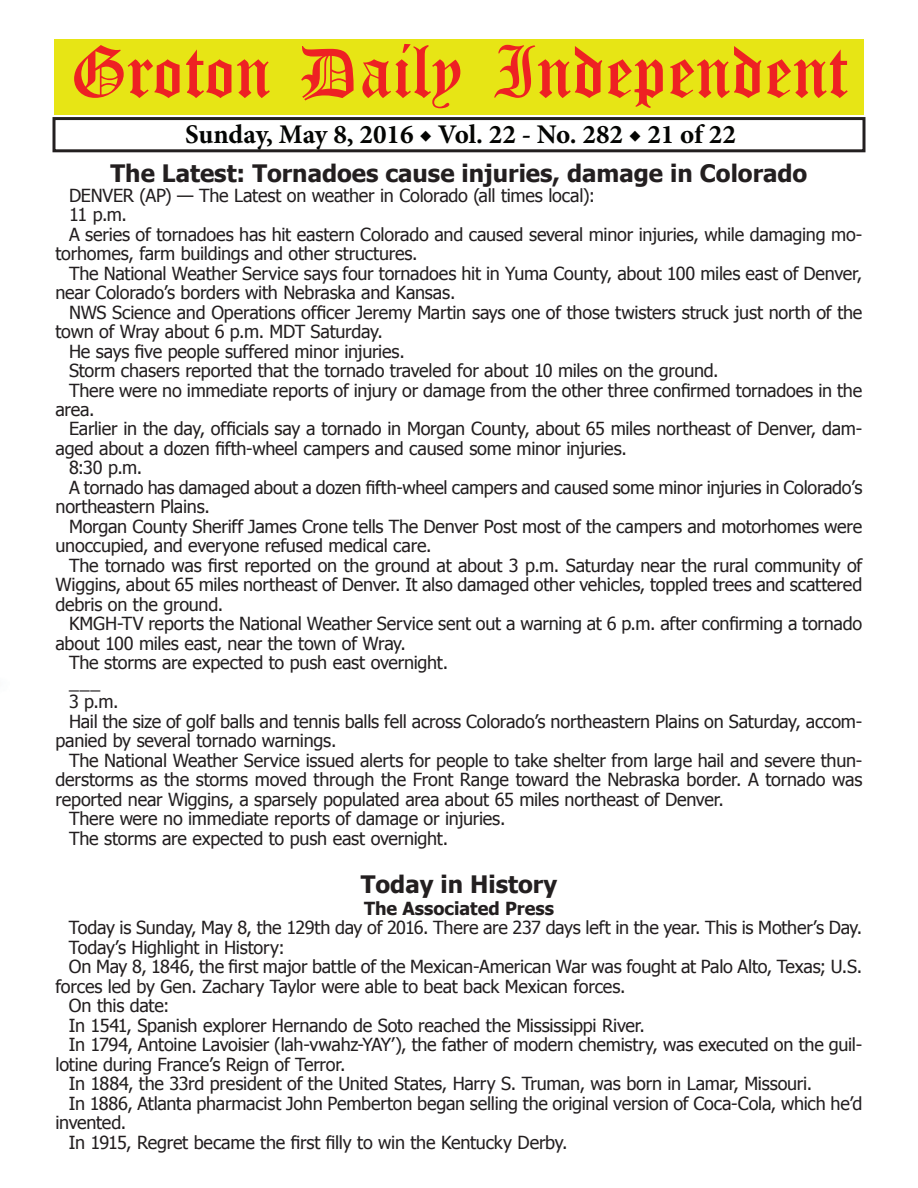
<style>
.page{position:relative;width:918px;height:1188px;background:#fff}
.page>*{position:absolute;margin:0;border:0;box-sizing:border-box;transform-origin:0 0}
.t1{font:54px "Old English Five";color:#ee2123}
.t2{font:700 27px "Minion Pro";color:#040503}
.t3{font:700 24px "Tahoma";color:#231f20}
.t4{font:18px "Tahoma";letter-spacing:-.01em;color:#231f20}
.t5{font:700 18px "Tahoma";color:#231f20}
</style>
<div class="page">
<div style="left:52px;top:117px;width:814px;height:35px;border:3px solid #231f20"></div>
<div style="left:54px;top:40px;width:810px;height:75px;background:#e7e515"></div>
<h1 class="t1" style="left:70px;top:47px;width:779px">Groton Daily Independent</h1>
<h2 class="t2" style="left:185px;top:116px;width:552px">Sunday, May 8, 2016 ◆ Vol. 22 - No. 282 ◆ 21 of 22</h2>
<h3 class="t3" style="left:111px;top:157px;width:698px">The Latest: Tornadoes cause injuries, damage in Colorado</h3>
<p class="t4" style="left:69px;top:183px;width:528px">DENVER (AP) — The Latest on weather in Colorado (all times local):</p>
<p class="t4" style="left:69px;top:202px;width:60px">11 p.m.</p>
<p class="t4" style="left:69px;top:222px;width:795px">A series of tornadoes has hit eastern Colorado and caused several minor injuries, while damaging mo-</p>
<p class="t4" style="left:56px;top:241px;width:364px">torhomes, farm buildings and other structures.</p>
<p class="t4" style="left:69px;top:261px;width:795px">The National Weather Service says four tornadoes hit in Yuma County, about 100 miles east of Denver,</p>
<p class="t4" style="left:56px;top:280px;width:401px">near Colorado’s borders with Nebraska and Kansas.</p>
<p class="t4" style="left:69px;top:300px;width:795px">NWS Science and Operations officer Jeremy Martin says one of those twisters struck just north of the</p>
<p class="t4" style="left:56px;top:319px;width:329px">town of Wray about 6 p.m. MDT Saturday.</p>
<p class="t4" style="left:69px;top:339px;width:337px">He says five people suffered minor injuries.</p>
<p class="t4" style="left:69px;top:358px;width:651px">Storm chasers reported that the tornado traveled for about 10 miles on the ground.</p>
<p class="t4" style="left:69px;top:378px;width:795px">There were no immediate reports of injury or damage from the other three confirmed tornadoes in the</p>
<p class="t4" style="left:56px;top:397px;width:41px">area.</p>
<p class="t4" style="left:69px;top:417px;width:795px">Earlier in the day, officials say a tornado in Morgan County, about 65 miles northeast of Denver, dam-</p>
<p class="t4" style="left:56px;top:436px;width:573px">aged about a dozen fifth-wheel campers and caused some minor injuries.</p>
<p class="t4" style="left:69px;top:456px;width:75px">8:30 p.m.</p>
<p class="t4" style="left:69px;top:475px;width:795px">A tornado has damaged about a dozen fifth-wheel campers and caused some minor injuries in Colorado’s</p>
<p class="t4" style="left:56px;top:495px;width:156px">northeastern Plains.</p>
<p class="t4" style="left:69px;top:514px;width:795px">Morgan County Sheriff James Crone tells The Denver Post most of the campers and motorhomes were</p>
<p class="t4" style="left:56px;top:534px;width:378px">unoccupied, and everyone refused medical care.</p>
<p class="t4" style="left:69px;top:553px;width:795px">The tornado was first reported on the ground at about 3 p.m. Saturday near the rural community of</p>
<p class="t4" style="left:56px;top:573px;width:808px">Wiggins, about 65 miles northeast of Denver. It also damaged other vehicles, toppled trees and scattered</p>
<p class="t4" style="left:56px;top:592px;width:169px">debris on the ground.</p>
<p class="t4" style="left:69px;top:612px;width:795px">KMGH-TV reports the National Weather Service sent out a warning at 6 p.m. after confirming a tornado</p>
<p class="t4" style="left:56px;top:631px;width:352px">about 100 miles east, near the town of Wray.</p>
<p class="t4" style="left:69px;top:651px;width:381px">The storms are expected to push east overnight.</p>
<p class="t4" style="left:69px;top:670px;width:33px">___</p>
<p class="t4" style="left:69px;top:690px;width:51px">3 p.m.</p>
<p class="t4" style="left:69px;top:709px;width:795px">Hail the size of golf balls and tennis balls fell across Colorado’s northeastern Plains on Saturday, accom-</p>
<p class="t4" style="left:56px;top:729px;width:282px">panied by several tornado warnings.</p>
<p class="t4" style="left:69px;top:748px;width:795px">The National Weather Service issued alerts for people to take shelter from large hail and severe thun-</p>
<p class="t4" style="left:56px;top:768px;width:808px">derstorms as the storms moved through the Front Range toward the Nebraska border. A tornado was</p>
<p class="t4" style="left:56px;top:787px;width:670px">reported near Wiggins, a sparsely populated area about 65 miles northeast of Denver.</p>
<p class="t4" style="left:69px;top:807px;width:438px">There were no immediate reports of damage or injuries.</p>
<p class="t4" style="left:69px;top:826px;width:381px">The storms are expected to push east overnight.</p>
<h3 class="t3" style="left:361px;top:868px;width:198px">Today in History</h3>
<p class="t5" style="left:364px;top:896px;width:191px">The Associated Press</p>
<p class="t4" style="left:69px;top:916px;width:795px">Today is Sunday, May 8, the 129th day of 2016. There are 237 days left in the year. This is Mother’s Day.</p>
<p class="t4" style="left:69px;top:935px;width:217px">Today’s Highlight in History:</p>
<p class="t4" style="left:69px;top:955px;width:795px">On May 8, 1846, the first major battle of the Mexican-American War was fought at Palo Alto, Texas; U.S.</p>
<p class="t4" style="left:55px;top:974px;width:572px">forces led by Gen. Zachary Taylor were able to beat back Mexican forces.</p>
<p class="t4" style="left:69px;top:994px;width:102px">On this date:</p>
<p class="t4" style="left:69px;top:1013px;width:578px">In 1541, Spanish explorer Hernando de Soto reached the Mississippi River.</p>
<p class="t4" style="left:69px;top:1033px;width:795px">In 1794, Antoine Lavoisier (lah-vwahz-YAY’), the father of modern chemistry, was executed on the guil-</p>
<p class="t4" style="left:55px;top:1052px;width:292px">lotine during France’s Reign of Terror.</p>
<p class="t4" style="left:69px;top:1072px;width:745px">In 1884, the 33rd president of the United States, Harry S. Truman, was born in Lamar, Missouri.</p>
<p class="t4" style="left:69px;top:1091px;width:795px">In 1886, Atlanta pharmacist John Pemberton began selling the original version of Coca-Cola, which he’d</p>
<p class="t4" style="left:55px;top:1111px;width:72px">invented.</p>
<p class="t4" style="left:69px;top:1130px;width:500px">In 1915, Regret became the first filly to win the Kentucky Derby.</p>
</div>
